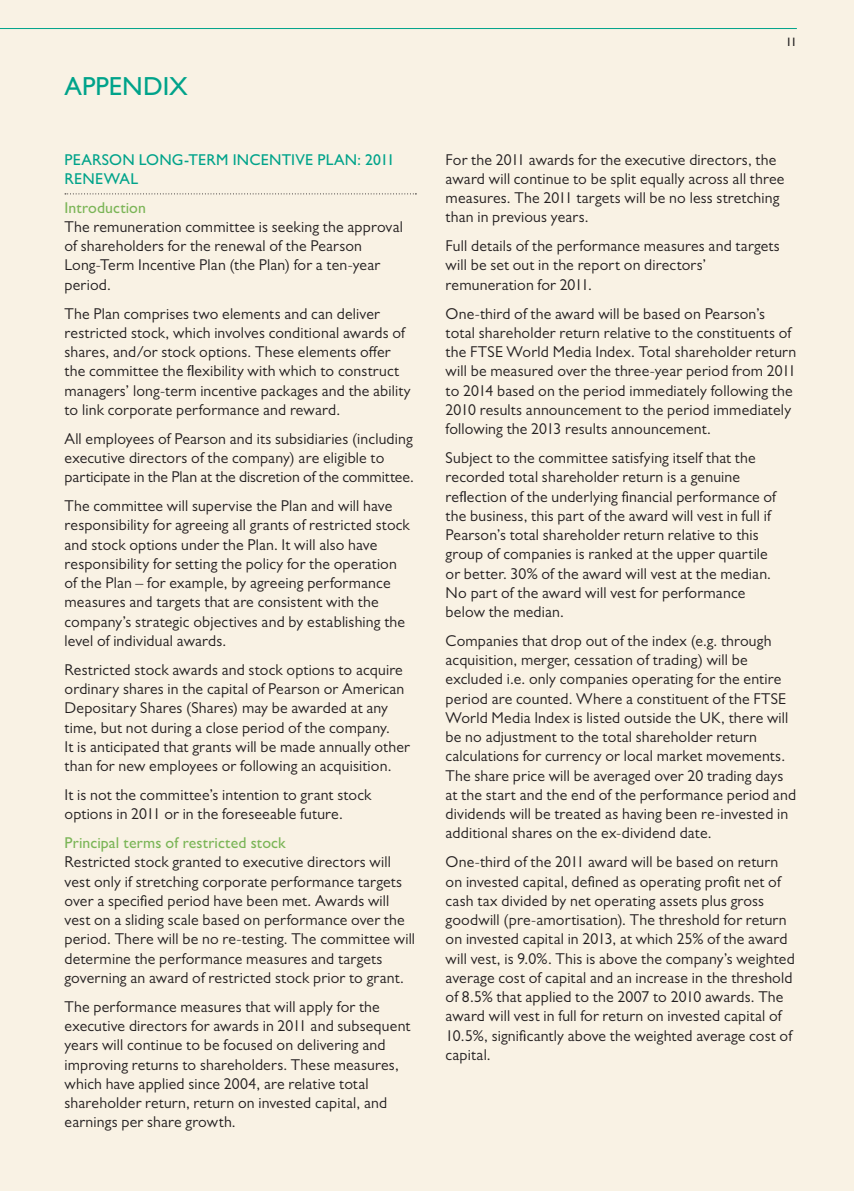
<style>
.page{position:relative;width:854px;height:1191px;background:#fff}
.page>*{position:absolute;margin:0;border:0;box-sizing:border-box;transform-origin:0 0}
.t1{font:500 26.25px "Gill Sans MT Pro";color:#00a38a}
.t2{font:15.75px/19.2px "Gill Sans MT Pro";letter-spacing:.01em;color:#231f20}
.t3{font:500 15.75px "Gill Sans MT Pro";letter-spacing:.005em;color:#7bb557}
.t4{font:500 15.75px/19.2px "Gill Sans MT Pro";letter-spacing:.015em;color:#00a38a}
.t5{font:500 12.25px "Gill Sans MT Pro";color:#231f20}
</style>
<div class="page">
<div style="left:0;top:0;width:853px;height:1191px;background:#f9f2e4"></div>
<svg style="left:65px;top:193px;width:351px;height:1px"></svg>
<hr style="left:0;top:28px;width:796px;height:1px;background:#00a38a">
<h1 class="t1" style="left:64px;top:70px;width:125px">APPENDIX</h1>
<p class="t4" style="left:64px;top:149px;width:331px">PEARSON LONG-TERM INCENTIVE PLAN: 2011<br>RENEWAL</p>
<p class="t3" style="left:64px;top:198px;width:83px">Introduction</p>
<p class="t2" style="left:64px;top:217px;width:340px">The remuneration committee is seeking the approval of shareholders for the renewal of the Pearson Long-Term Incentive Plan (the Plan) for a ten-year period.</p>
<p class="t2" style="left:64px;top:303px;width:347px">The Plan comprises two elements and can deliver restricted stock, which involves conditional awards of shares, and/or stock options. These elements offer the committee the flexibility with which to construct managers’ long-term incentive packages and the ability to link corporate performance and reward.</p>
<p class="t2" style="left:64px;top:429px;width:351px">All employees of Pearson and its subsidiaries (including executive directors of the company) are eligible to participate in the Plan at the discretion of the committee.</p>
<p class="t2" style="left:64px;top:496px;width:347px">The committee will supervise the Plan and will have responsibility for agreeing all grants of restricted stock and stock options under the Plan. It will also have responsibility for setting the policy for the operation of the Plan – for example, by agreeing performance measures and targets that are consistent with the company’s strategic objectives and by establishing the level of individual awards.</p>
<p class="t2" style="left:64px;top:659px;width:347px">Restricted stock awards and stock options to acquire ordinary shares in the capital of Pearson or American Depositary Shares (Shares) may be awarded at any time, but not during a close period of the company.<br>It is anticipated that grants will be made annually other than for new employees or following an acquisition.</p>
<p class="t2" style="left:64px;top:785px;width:308px">It is not the committee’s intention to grant stock options in 2011 or in the foreseeable future.</p>
<p class="t3" style="left:64px;top:833px;width:223px">Principal terms of restricted stock</p>
<p class="t2" style="left:64px;top:852px;width:352px">Restricted stock granted to executive directors will vest only if stretching corporate performance targets over a specified period have been met. Awards will vest on a sliding scale based on performance over the period. There will be no re-testing. The committee will determine the performance measures and targets governing an award of restricted stock prior to grant.</p>
<p class="t2" style="left:64px;top:996px;width:347px">The performance measures that will apply for the executive directors for awards in 2011 and subsequent years will continue to be focused on delivering and improving returns to shareholders. These measures, which have applied since 2004, are relative total shareholder return, return on invested capital, and earnings per share growth.</p>
<p class="t5" style="left:785px;top:34px;width:13px">11</p>
<p class="t2" style="left:445px;top:149px;width:340px">For the 2011 awards for the executive directors, the award will continue to be split equally across all three measures. The 2011 targets will be no less stretching than in previous years.</p>
<p class="t2" style="left:445px;top:236px;width:335px">Full details of the performance measures and targets will be set out in the report on directors’ remuneration for 2011.</p>
<p class="t2" style="left:445px;top:303px;width:352px">One-third of the award will be based on Pearson’s total shareholder return relative to the constituents of the FTSE World Media Index. Total shareholder return will be measured over the three-year period from 2011 to 2014 based on the period immediately following the 2010 results announcement to the period immediately following the 2013 results announcement.</p>
<p class="t2" style="left:445px;top:448px;width:332px">Subject to the committee satisfying itself that the recorded total shareholder return is a genuine reflection of the underlying financial performance of the business, this part of the award will vest in full if Pearson’s total shareholder return relative to this group of companies is ranked at the upper quartile or better. 30% of the award will vest at the median.<br>No part of the award will vest for performance below the median.</p>
<p class="t2" style="left:445px;top:631px;width:352px">Companies that drop out of the index (e.g. through acquisition, merger, cessation of trading) will be excluded i.e. only companies operating for the entire period are counted. Where a constituent of the FTSE World Media Index is listed outside the UK, there will be no adjustment to the total shareholder return calculations for currency or local market movements.<br>The share price will be averaged over 20 trading days at the start and the end of the performance period and dividends will be treated as having been re-invested in additional shares on the ex-dividend date.</p>
<p class="t2" style="left:445px;top:852px;width:350px">One-third of the 2011 award will be based on return on invested capital, defined as operating profit net of cash tax divided by net operating assets plus gross goodwill (pre-amortisation). The threshold for return on invested capital in 2013, at which 25% of the award will vest, is 9.0%. This is above the company’s weighted average cost of capital and an increase in the threshold of 8.5% that applied to the 2007 to 2010 awards. The award will vest in full for return on invested capital of 10.5%, significantly above the weighted average cost of capital.</p>
</div>
